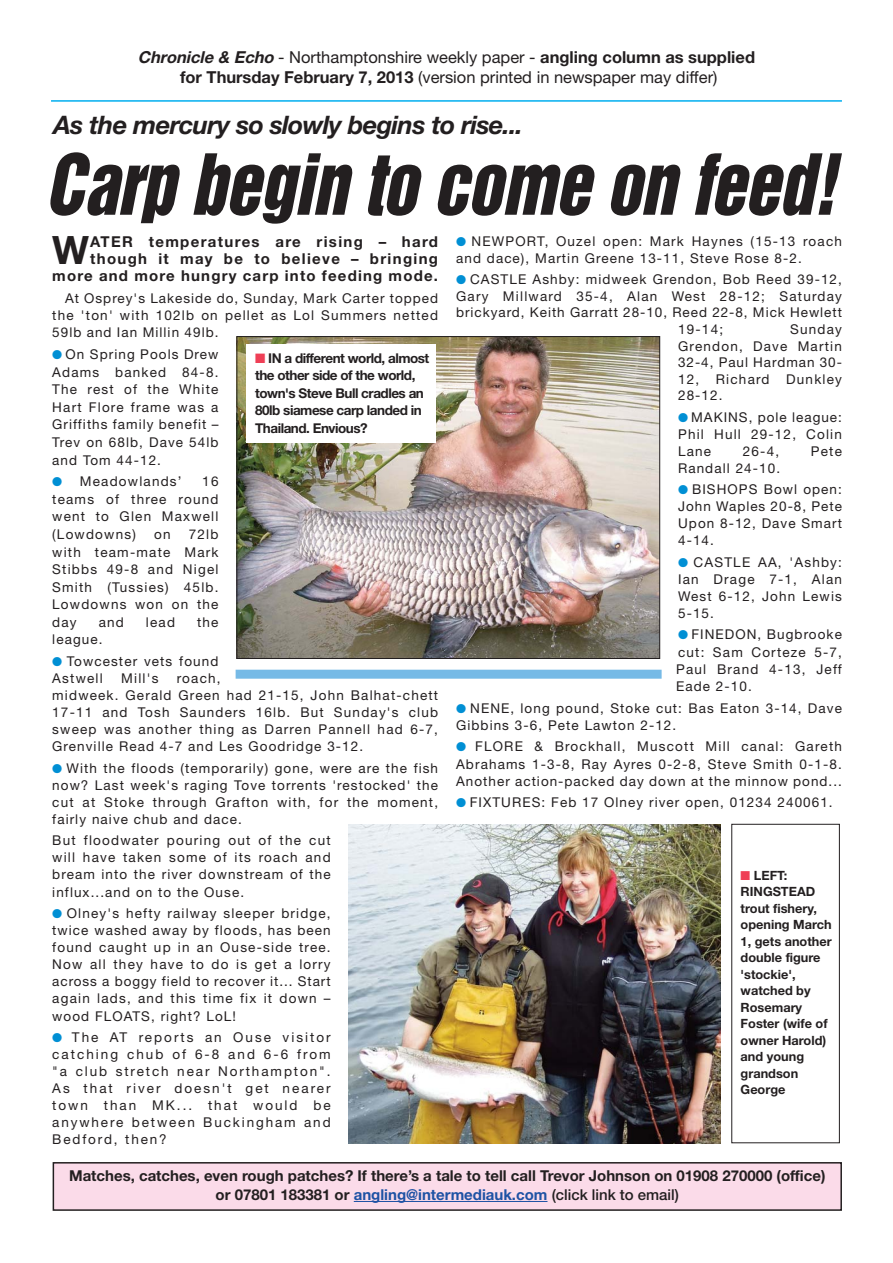
<style>
.page{position:relative;width:893px;height:1263px;background:#fff}
.page>*{position:absolute;margin:0;border:0;box-sizing:border-box;transform-origin:0 0}
.t1{font:italic 76.8px "Helvetica Inserat";color:#231f20;scale:.91 1}
.t2{font:700 39.15px "Helvetica Neue";color:#231f20}
.t3{font:italic 700 25.5px "Helvetica Neue";letter-spacing:-.025em;color:#231f20}
.t4{font:16.5px/19.8px "Helvetica Neue";color:#231f20;text-align:center}
.t5{font:700 15px/19.2px "Helvetica Neue";color:#231f20;text-align:center}
.t6{font:700 15px/17.2px "Helvetica Neue";letter-spacing:.09em;color:#231f20;text-align:right}
.t7{font:13.5px/17.1px "Helvetica Neue";letter-spacing:.08em;color:#231f20;text-align:justify}
.t8{font:700 13.5px/17.4px "Helvetica Neue";letter-spacing:-.035em;color:#231f20}
.t9{font:700 12.75px/16.5px "Helvetica Neue";color:#231f20}
.s1{font-weight:700;font-style:italic}
.s2{font-weight:700}
.s3{color:#008fd4}
.s4{color:#ef3f56}
.s5{color:#1e52a4}
.s6{font-weight:500}
</style>
<div class="page">
<hr style="left:51px;top:100px;width:791px;height:2px;background:#00aeef">
<div style="left:53px;top:1163px;width:788px;height:47px;background:#fbdbe9"></div>
<div style="left:53px;top:1162px;width:789px;height:49px;border:2px solid #231f20"></div>
<hr style="left:354px;top:1201px;width:193px;height:1px;background:#1e52a4">
<img style="left:238px;top:338px;width:420px;height:319px">
<div style="left:236px;top:336px;width:424px;height:323px;border:1px solid #231f20"></div>
<img style="left:349px;top:824px;width:371px;height:320px">
<div style="left:731px;top:824px;width:109px;height:319px;border:1px solid #231f20"></div>
<div style="left:247px;top:344px;width:189px;height:99px;background:#fff"></div>
<div style="left:236px;top:670px;width:426px;height:9px;background:#76bae6"></div>
<p class="t4" style="left:138px;top:49px;width:619px"><span class="s1">Chronicle &amp; Echo</span>- Northamptonshire weekly paper - <span class="s2">angling column as supplied for Thursday February 7, 2013</span> (version printed in newspaper may differ)</p>
<h3 class="t3" style="left:53px;top:116px;width:471px">As the mercury so slowly begins to rise...</h3>
<h1 class="t1" style="left:45px;top:153px;width:886px">Carp begin to come on feed!</h1>
<p class="t6" style="left:52px;top:234px;width:387px">ATER temperatures are rising – hard though it may be to believe – bringing more and more hungry carp into feeding mode.</p>
<p class="t7" style="left:52px;top:291px;width:387px;text-indent:13px">At Osprey's Lakeside do, Sunday, Mark Carter topped the 'ton' with 102lb on pellet as Lol Summers netted 59lb and Ian Millin 49lb.</p>
<p class="t7" style="left:52px;top:347px;width:168px;line-height:17.5px"><span class="s3">●</span> On Spring Pools Drew Adams banked 84-8.<br>The rest of the White Hart Flore frame was a Griffiths family benefit – Trev on 68lb, Dave 54lb and Tom 44-12.</p>
<p class="t7" style="left:52px;top:474px;width:131px"><span class="s3">●</span> Meadowlands’</p>
<h2 class="t2" style="left:52px;top:236px;width:38px">W</h2>
<p class="t8" style="left:255px;top:351px;width:176px"><span class="s4">■</span> IN a different world, almost the other side of the world, town's Steve Bull cradles an<br>80lb siamese carp landed in<br>Thailand. Envious?</p>
<p class="t7" style="left:52px;top:474px;width:168px;line-height:17.5px;text-indent:150px">16 teams of three round went to Glen Maxwell (Lowdowns)</p>
<p class="t7" style="left:52px;top:527px;width:168px;line-height:17.5px;text-indent:137px">72lb with team-mate Mark Stibbs 49-8 and Nigel Smith (Tussies) 45lb.<br>Lowdowns won on the day</p>
<p class="t7" style="left:154px;top:527px;width:18px">on</p>
<p class="t7" style="left:99px;top:615px;width:27px">and</p>
<p class="t7" style="left:146px;top:615px;width:31px">lead</p>
<p class="t7" style="left:197px;top:615px;width:23px">the</p>
<p class="t7" style="left:52px;top:632px;width:52px">league.</p>
<p class="t7" style="left:52px;top:654px;width:168px"><span class="s3">●</span> Towcester vets found<br>Astwell</p>
<p class="t7" style="left:52px;top:671px;width:387px;text-align:left;text-indent:125px">roach,<br>midweek. Gerald Green had 21-15, John Balhat-chett 17-11 and Tosh Saunders 16lb. But Sunday's club sweep was another thing as Darren Pannell had 6-7, Grenville Read 4-7 and Les Goodridge 3-12.</p>
<p class="t7" style="left:52px;top:760px;width:387px"><span class="s3">●</span> With the floods (temporarily) gone, were are the fish now? Last week's raging Tove torrents 'restocked' the cut at Stoke through Grafton with, for the moment, fairly naive chub and dace.</p>
<p class="t7" style="left:52px;top:833px;width:280px">But floodwater pouring out of the cut will have taken some of its roach and bream into the river downstream of the influx...and on to the Ouse.</p>
<p class="t7" style="left:52px;top:906px;width:280px"><span class="s3">●</span> Olney's hefty railway sleeper bridge, twice washed away by floods, has been found caught up in an Ouse-side tree.<br>Now all they have to do is get a lorry across a boggy field to recover it... Start again lads, and this time fix it down – wood FLOATS, right? LoL!</p>
<p class="t7" style="left:52px;top:1030px;width:280px"><span class="s3">●</span> The AT reports an Ouse visitor catching chub of 6-8 and 6-6 from "a club stretch near Northampton".<br>As that river doesn't get nearer town than MK... that would be anywhere between Buckingham and Bedford, then?</p>
<p class="t7" style="left:121px;top:671px;width:39px">Mill's</p>
<p class="t7" style="left:456px;top:234px;width:387px"><span class="s3">●</span> NEWPORT, Ouzel open: Mark Haynes (15-13 roach and dace), Martin Greene 13-11, Steve Rose 8-2.</p>
<p class="t7" style="left:456px;top:272px;width:387px"><span class="s3">●</span> CASTLE Ashby: midweek Grendon, Bob Reed 39-12,</p>
<p class="t7" style="left:456px;top:288px;width:387px">Gary Millward 35-4, Alan West 28-12; Saturday</p>
<p class="t7" style="left:456px;top:305px;width:387px">brickyard, Keith Garratt 28-10, Reed 22-8, Mick Hewlett</p>
<p class="t7" style="left:678px;top:322px;width:47px">19-14;</p>
<p class="t7" style="left:678px;top:322px;width:165px;line-height:16.6px;text-indent:112px">Sunday Grendon, Dave Martin 32-4, Paul Hardman 30- 12, Richard Dunkley 28-12.</p>
<p class="t7" style="left:678px;top:410px;width:165px"><span class="s3">●</span> MAKINS, pole league:<br>Phil Hull 29-12, Colin Lane</p>
<p class="t7" style="left:743px;top:444px;width:38px">26-4,</p>
<p class="t7" style="left:811px;top:444px;width:33px">Pete</p>
<p class="t7" style="left:678px;top:460px;width:103px">Randall 24-10.</p>
<p class="t7" style="left:678px;top:482px;width:165px"><span class="s3">●</span> BISHOPS Bowl open:<br>John Waples 20-8, Pete Upon 8-12, Dave Smart 4-14.</p>
<p class="t7" style="left:678px;top:554px;width:165px"><span class="s3">●</span> CASTLE AA, 'Ashby:<br>Ian Drage 7-1, Alan West 6-12, John Lewis 5-15.</p>
<p class="t7" style="left:676px;top:627px;width:167px"><span class="s3">●</span> FINEDON, Bugbrooke cut: Sam Corteze 5-7, Paul Brand 4-13, Jeff Eade 2-10.</p>
<p class="t7" style="left:456px;top:700px;width:387px"><span class="s3">●</span> NENE, long pound, Stoke cut: Bas Eaton 3-14, Dave<br>Gibbins 3-6, Pete Lawton 2-12.</p>
<p class="t7" style="left:456px;top:739px;width:387px"><span class="s3">●</span> FLORE &amp; Brockhall, Muscott Mill canal: Gareth Abrahams 1-3-8, Ray Ayres 0-2-8, Steve Smith 0-1-8.<br>Another action-packed day down at the minnow pond...</p>
<p class="t7" style="left:456px;top:795px;width:378px"><span class="s3">●</span> FIXTURES: Feb 17 Olney river open, 01234 240061.</p>
<p class="t9" style="left:741px;top:868px;width:93px"><span class="s4">■</span> LEFT:<br>RINGSTEAD trout fishery, opening March<br>1, gets another double figure 'stockie', watched by<br>Rosemary<br>Foster (wife of owner Harold) and young grandson<br>George</p>
<p class="t5" style="left:69px;top:1167px;width:758px">Matches, catches, even rough patches? If there’s a tale to tell call Trevor Johnson on 01908 270000 (office) or 07801 183381 or <span class="s5">angling@intermediauk.com</span> <span class="s6">(click link to email)</span></p>
</div>
